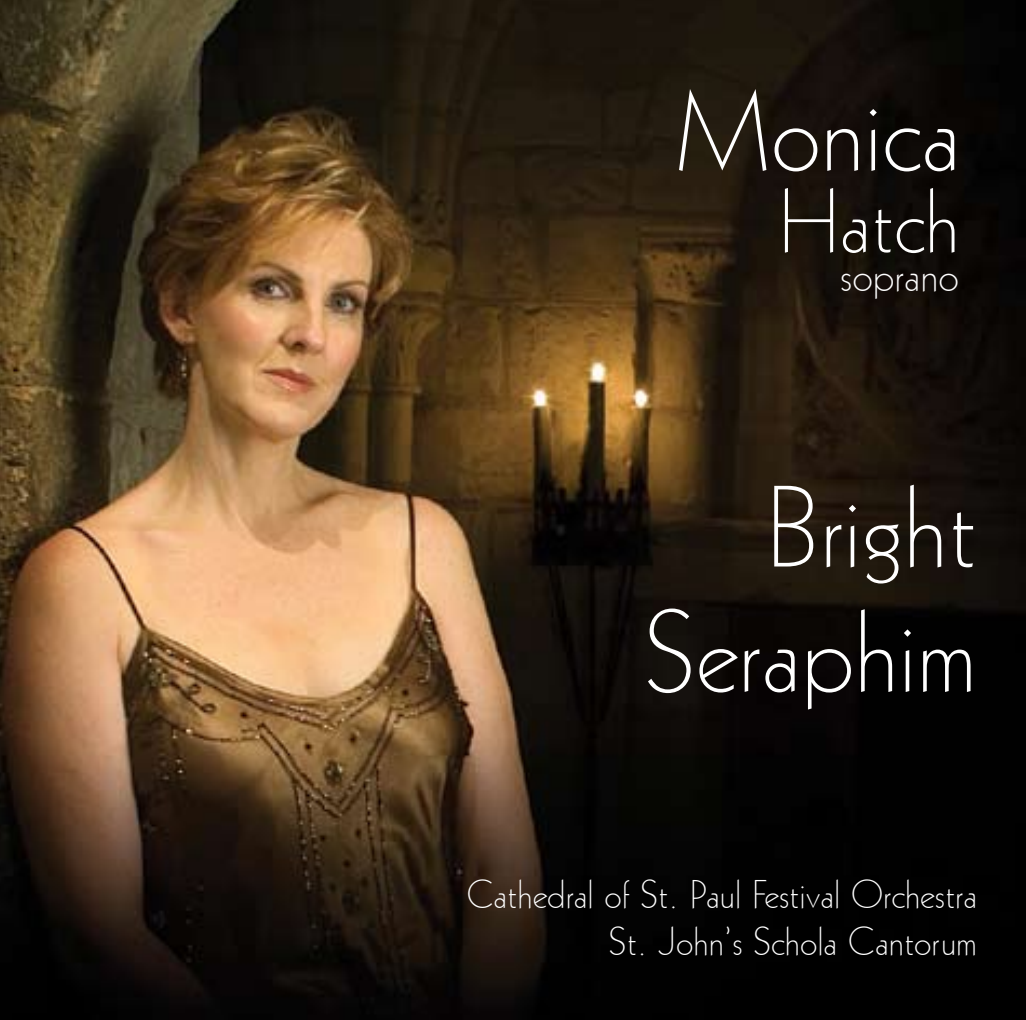
<style>
.page{position:relative;width:1026px;height:1020px;background:#fff}
.page>*{position:absolute;margin:0;border:0;box-sizing:border-box;transform-origin:0 0}
.t1{font:112.8px/124.5px "Geometric 231 BT Light C";color:#fff;text-align:right}
.t2{font:111.6px "Geometric 231 BT Light C";color:#fff}
.t3{font:88.2px "Geometric 231 BT Light C";color:#fff}
.t4{font:46.2px "Geometric 231 BT Light C";color:#fff}
.t5{font:39px/46.8px "Geometric 231 BT Light C";color:#fff;text-align:right}
</style>
<div class="page">
<img style="left:0;top:0;width:1026px;height:1020px">
<h2 class="t2" style="left:674px;top:60px;width:289px">Monica</h2>
<h3 class="t3" style="left:778px;top:165px;width:183px">Hatch</h3>
<p class="t4" style="left:840px;top:246px;width:120px">soprano</p>
<h1 class="t1" style="left:645px;top:462px;width:334px">Bright<br>Seraphim</h1>
<p class="t5" style="left:467px;top:870px;width:512px">Cathedral of St. Paul Festival Orchestra<br>St. John’s Schola Cantorum</p>
</div>
